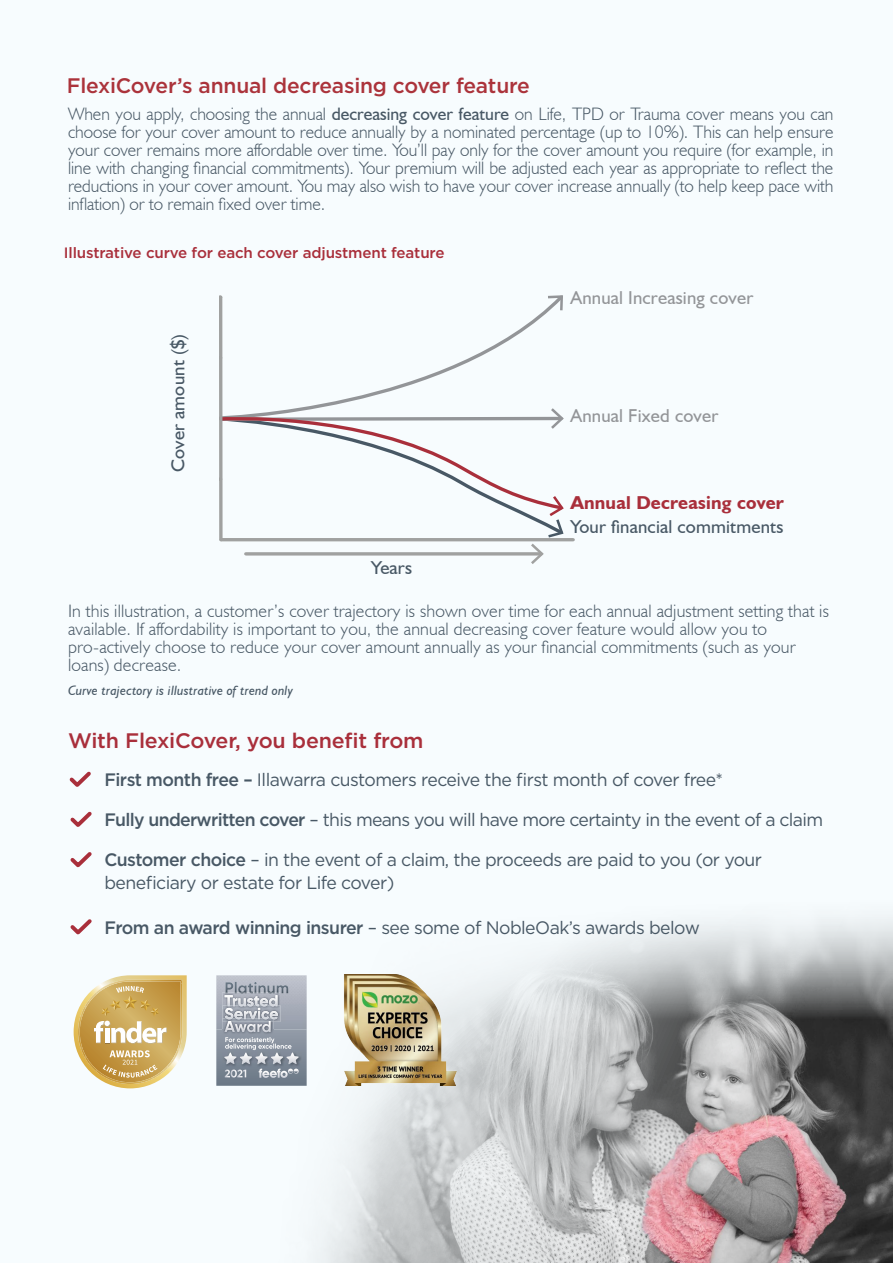
<style>
.page{position:relative;width:893px;height:1263px;background:#f7fcfe}
.page>*{position:absolute;margin:0;border:0;box-sizing:border-box;transform-origin:0 0}
.t1{font:500 21px "Gotham";letter-spacing:-.01em;color:#ab333b}
.t2{font:500 21px "Gotham";letter-spacing:-.01em;color:#a92f3b}
.t3{font:18.75px "Humanist 521 BT";letter-spacing:.01em;color:#485865}
.t4{font:18.75px "Humanist 521 BT";letter-spacing:.01em;color:#939598}
.t5{font:700 18.75px "Humanist 521 BT";letter-spacing:.01em;color:#a92f3b}
.t6{font:300 18px/18px "Humanist 521 BT";letter-spacing:.01em;color:#485865;text-align:justify}
.t7{font:18px/22.5px "Gotham";letter-spacing:-.03em;color:#485865}
.t8{font:500 15px "Gotham";letter-spacing:-.01em;color:#a92f3b}
.t9{font:italic 13.5px "Humanist 521 BT";letter-spacing:.01em;color:#485865}
.s1{font-weight:400}
.s2{font-weight:500}
</style>
<div class="page">
<img style="left:321px;top:919px;width:572px;height:344px">
<hr style="left:221px;top:538px;width:352px;height:3px;background:#a0a1a0">
<svg style="left:219px;top:295px;width:345px;height:242px"></svg>
<svg style="left:219px;top:297px;width:4px;height:243px"></svg>
<hr style="left:246px;top:552px;width:295px;height:3px;background:#a0a1a0">
<svg style="left:531px;top:544px;width:13px;height:20px"></svg>
<svg style="left:69px;top:771px;width:22px;height:16px"></svg>
<svg style="left:70px;top:811px;width:22px;height:16px"></svg>
<svg style="left:70px;top:852px;width:22px;height:16px"></svg>
<svg style="left:70px;top:919px;width:22px;height:16px"></svg>
<img style="left:344px;top:974px;width:112px;height:112px">
<svg style="left:73px;top:948px;width:257px;height:140px"></svg>
<p class="t1" style="left:67px;top:72px;width:465px">FlexiCover’s annual decreasing cover feature</p>
<p class="t6" style="left:68px;top:105px;width:767px">When you apply, choosing the annual <span class="s1">decreasing cover feature</span> on Life, TPD or Trauma cover means you can choose for your cover amount to reduce annually by a nominated percentage (up to 10%). This can help ensure your cover remains more affordable over time. You’ll pay only for the cover amount you require (for example, in line with changing financial commitments). Your premium will be adjusted each year as appropriate to reflect the reductions in your cover amount. You may also wish to have your cover increase annually (to help keep pace with inflation) or to remain fixed over time.</p>
<p class="t8" style="left:64px;top:243px;width:382px">Illustrative curve for each cover adjustment feature</p>
<p class="t3" style="left:166px;top:472px;width:140px;rotate:-90deg">Cover amount ($)</p>
<p class="t3" style="left:371px;top:556px;width:42px">Years</p>
<p class="t4" style="left:570px;top:286px;width:184px">Annual Increasing cover</p>
<p class="t4" style="left:570px;top:404px;width:149px">Annual Fixed cover</p>
<p class="t5" style="left:570px;top:491px;width:215px">Annual Decreasing cover</p>
<p class="t3" style="left:570px;top:515px;width:215px">Your financial commitments</p>
<p class="t6" style="left:68px;top:602px;width:762px;text-align:left">In this illustration, a customer’s cover trajectory is shown over time for each annual adjustment setting that is available. If affordability is important to you, the annual decreasing cover feature would allow you to pro-actively choose to reduce your cover amount annually as your financial commitments (such as your loans) decrease.</p>
<p class="t9" style="left:68px;top:682px;width:226px">Curve trajectory is illustrative of trend only</p>
<p class="t2" style="left:68px;top:727px;width:357px">With FlexiCover, you benefit from</p>
<p class="t7" style="left:104px;top:768px;width:620px"><span class="s2">First month free –</span> Illawarra customers receive the first month of cover free*</p>
<p class="t7" style="left:104px;top:808px;width:720px"><span class="s2">Fully underwritten cover</span> – this means you will have more certainty in the event of a claim</p>
<p class="t7" style="left:104px;top:848px;width:659px"><span class="s2">Customer choice</span> – in the event of a claim, the proceeds are paid to you (or your beneficiary or estate for Life cover)</p>
<p class="t7" style="left:104px;top:916px;width:597px"><span class="s2">From an award winning insurer</span> – see some of NobleOak’s awards below</p>
</div>
